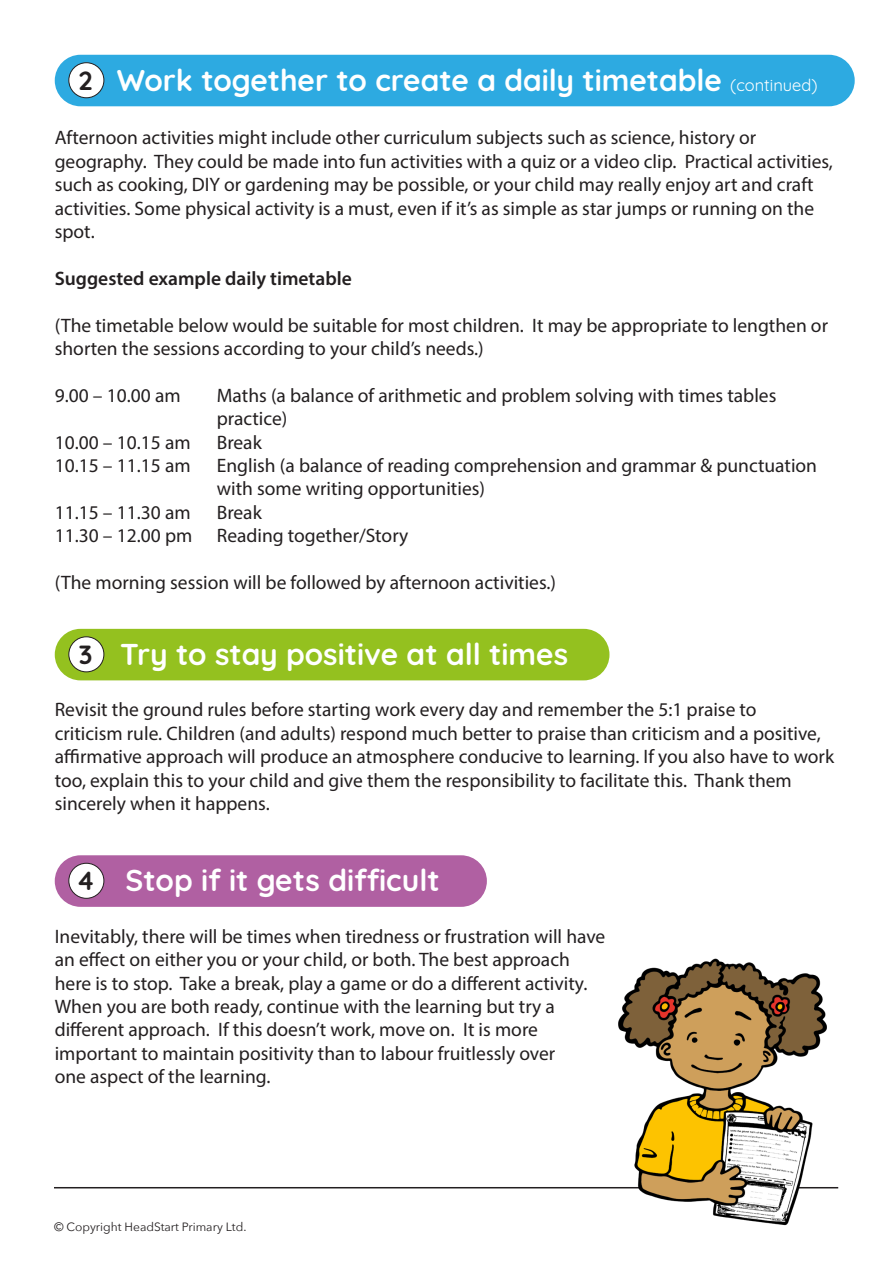
<style>
.page{position:relative;width:893px;height:1263px;background:#fff}
.page>*{position:absolute;margin:0;border:0;box-sizing:border-box;transform-origin:0 0}
.t1{font:700 30px "Quicksand";color:#fff}
.t2{font:700 26.1px "Quicksand";color:#231f20}
.t3{font:19.5px/23.4px "Myriad Pro";color:#231f20}
.t4{font:600 19.5px "Myriad Pro";color:#231f20}
.t5{font:12px "Avenir Next";color:#231f20}
.s1{font-weight:400;font-size:16.5px}
</style>
<div class="page">
<div style="left:55px;top:55px;width:800px;height:51px;background:#2daae1;border-radius:26px"></div>
<div style="left:55px;top:629px;width:554px;height:51px;background:#94c11f;border-radius:26px"></div>
<div style="left:55px;top:855px;width:432px;height:52px;background:#b060a2;border-radius:26px"></div>
<div style="left:69px;top:63px;width:35px;height:35px;background:#fff;border-radius:50%"></div>
<div style="left:69px;top:62px;width:35px;height:36px;border:1px solid #231f20;border-radius:50%"></div>
<div style="left:69px;top:637px;width:35px;height:35px;background:#fff;border-radius:50%"></div>
<div style="left:69px;top:636px;width:35px;height:36px;border:1px solid #231f20;border-radius:50%"></div>
<div style="left:69px;top:863px;width:35px;height:35px;background:#fff;border-radius:50%"></div>
<div style="left:69px;top:863px;width:35px;height:35px;border:1px solid #231f20;border-radius:50%"></div>
<hr style="left:54px;top:1187px;width:784px;height:1px;background:#231f20">
<img style="left:579px;top:958px;width:260px;height:268px">
<p class="t2" style="left:79px;top:59px;width:16px">2</p>
<p class="t1" style="left:117px;top:55px;width:702px">Work together to create a daily timetable <span class="s1">(continued)</span></p>
<p class="t3" style="left:55px;top:126px;width:780px">Afternoon activities might include other curriculum subjects such as science, history or geography. They could be made into fun activities with a quiz or a video clip. Practical activities, such as cooking, DIY or gardening may be possible, or your child may really enjoy art and craft activities. Some physical activity is a must, even if it’s as simple as star jumps or running on the spot.</p>
<p class="t4" style="left:55px;top:266px;width:299px">Suggested example daily timetable</p>
<p class="t3" style="left:55px;top:313px;width:775px">(The timetable below would be suitable for most children. It may be appropriate to lengthen or shorten the sessions according to your child’s needs.)</p>
<p class="t3" style="left:55px;top:383px;width:127px">9.00 – 10.00 am</p>
<p class="t3" style="left:217px;top:383px;width:561px">Maths (a balance of arithmetic and problem solving with times tables practice)</p>
<p class="t3" style="left:55px;top:430px;width:137px">10.00 – 10.15 am</p>
<p class="t3" style="left:217px;top:430px;width:47px">Break</p>
<p class="t3" style="left:55px;top:453px;width:137px">10.15 – 11.15 am</p>
<p class="t3" style="left:217px;top:453px;width:602px">English (a balance of reading comprehension and grammar &amp; punctuation with some writing opportunities)</p>
<p class="t3" style="left:55px;top:500px;width:137px">11.15 – 11.30 am</p>
<p class="t3" style="left:217px;top:500px;width:47px">Break</p>
<p class="t3" style="left:55px;top:524px;width:139px">11.30 – 12.00 pm</p>
<p class="t3" style="left:217px;top:524px;width:193px">Reading together/Story</p>
<p class="t3" style="left:55px;top:570px;width:503px">(The morning session will be followed by afternoon activities.)</p>
<p class="t2" style="left:79px;top:633px;width:15px">3</p>
<p class="t1" style="left:120px;top:629px;width:450px">Try to stay positive at all times</p>
<p class="t3" style="left:55px;top:698px;width:781px">Revisit the ground rules before starting work every day and remember the 5:1 praise to<br>criticism rule. Children (and adults) respond much better to praise than criticism and a positive, affirmative approach will produce an atmosphere conducive to learning. If you also have to work too, explain this to your child and give them the responsibility to facilitate this. Thank them sincerely when it happens.</p>
<p class="t2" style="left:76px;top:859px;width:20px">4</p>
<p class="t1" style="left:126px;top:856px;width:316px">Stop if it gets difficult</p>
<p class="t3" style="left:55px;top:924px;width:552px">Inevitably, there will be times when tiredness or frustration will have an effect on either you or your child, or both. The best approach here is to stop. Take a break, play a game or do a different activity.<br>When you are both ready, continue with the learning but try a different approach. If this doesn’t work, move on. It is more important to maintain positivity than to labour fruitlessly over<br>one aspect of the learning.</p>
<p class="t5" style="left:54px;top:1216px;width:194px">© Copyright HeadStart Primary Ltd.</p>
</div>
